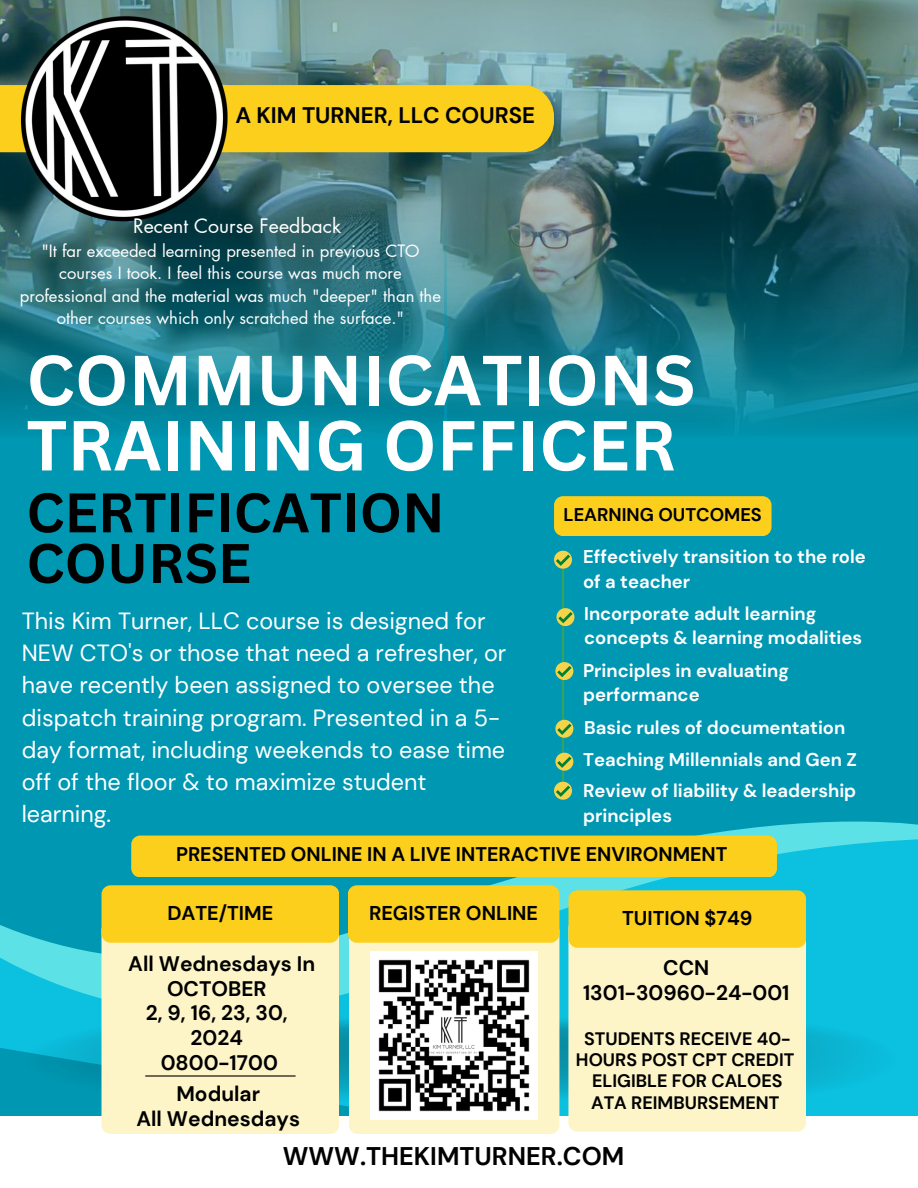
<style>
.page{position:relative;width:918px;height:1188px;background:#0097b2}
.page>*{position:absolute;margin:0;border:0;box-sizing:border-box;transform-origin:0 0}
.t1{font:700 69.15px/65.2px "Canva Sans";color:#fff}
.t2{font:700 54.45px "Canva Sans";color:#000}
.t3{font:700 25.5px "DM Sans";color:#000}
.t4{font:23.4px/32.1px "DM Sans";color:#fff}
.t5{font:700 22.5px "DM Sans";color:#000}
.t6{font:700 21px/24.8px "DM Sans";color:#000;text-align:center}
.t7{font:700 19.95px "DM Sans";color:#000}
.t8{font:700 19.8px "DM Sans";color:#000}
.t9{font:19.5px "Futura LT Pro";color:#fff}
.t10{font:700 18.45px/24.8px "DM Sans";color:#fff}
.t11{font:700 18.3px "DM Sans";color:#000}
.t12{font:700 18px/21.3px "DM Sans";color:#000;text-align:center}
.t13{font:16.65px/22.5px "Futura LT Pro";color:#fff;text-align:center}
</style>
<div class="page">
<svg style="left:0;top:577px;width:918px;height:539px"></svg>
<div style="left:0;top:1116px;width:918px;height:72px;background:#fff"></div>
<img style="left:22px;top:1012px;width:79px;height:94px">
<img style="left:339px;top:1012px;width:10px;height:94px">
<img style="left:559px;top:1012px;width:344px;height:94px">
<div style="left:101px;top:921px;width:238px;height:213px;background:#fdf5c8;border-radius:9px"></div>
<div style="left:568px;top:919px;width:238px;height:213px;background:#fdf5c8;border-radius:9px"></div>
<div style="left:101px;top:885px;width:238px;height:58px;background:#fbcf1c;border-radius:9px"></div>
<div style="left:349px;top:922px;width:210px;height:212px;background:#fdf5c8;border-radius:9px"></div>
<div style="left:348px;top:885px;width:211px;height:58px;background:#fbcf1c;border-radius:9px"></div>
<img style="left:0;top:0;width:918px;height:204px">
<img style="left:0;top:204px;width:918px;height:225px">
<div style="left:131px;top:836px;width:646px;height:41px;background:#fbcf1c;border-radius:9px"></div>
<hr style="left:562px;top:569px;width:2px;height:213px;background:#31a463">
<svg style="left:554px;top:551px;width:18px;height:18px"></svg>
<svg style="left:556px;top:608px;width:18px;height:18px"></svg>
<svg style="left:555px;top:662px;width:18px;height:18px"></svg>
<svg style="left:555px;top:720px;width:18px;height:18px"></svg>
<svg style="left:555px;top:753px;width:18px;height:18px"></svg>
<svg style="left:554px;top:782px;width:18px;height:18px"></svg>
<div style="left:554px;top:496px;width:218px;height:40px;background:#fbcf1c;border-radius:9px"></div>
<div style="left:0;top:85px;width:554px;height:67px;background:#fbcf1c"></div>
<img style="left:16px;top:9px;width:219px;height:219px">
<img style="left:370px;top:952px;width:168px;height:167px">
<hr style="left:145px;top:1075px;width:151px;height:2px;background:#000">
<div style="left:569px;top:890px;width:237px;height:58px;background:#fbcf1c;border-radius:9px"></div>
<p class="t5" style="left:235px;top:101px;width:301px">A KIM TURNER, LLC COURSE</p>
<p class="t9" style="left:133px;top:217px;width:210px">Recent Course Feedback</p>
<p class="t13" style="left:20px;top:240px;width:423px">"It far exceeded learning presented in previous CTO courses I took. I feel this course was much more professional and the material was much "deeper" than the other courses which only scratched the surface."</p>
<p class="t1" style="left:26px;top:346px;width:671px">COMMUNICATIONS<br>TRAINING OFFICER</p>
<p class="t2" style="left:26px;top:474px;width:420px">CERTIFICATION</p>
<p class="t2" style="left:26px;top:525px;width:226px">COURSE</p>
<p class="t11" style="left:564px;top:503px;width:200px">LEARNING OUTCOMES</p>
<p class="t10" style="left:583px;top:545px;width:284px">Effectively transition to the role of a teacher</p>
<p class="t10" style="left:584px;top:601px;width:279px">Incorporate adult learning concepts &amp; learning modalities</p>
<p class="t10" style="left:583px;top:658px;width:207px">Principles in evaluating performance</p>
<p class="t10" style="left:584px;top:715px;width:263px">Basic rules of documentation</p>
<p class="t10" style="left:583px;top:748px;width:275px">Teaching Millennials and Gen Z</p>
<p class="t10" style="left:583px;top:778px;width:275px">Review of liability &amp; leadership principles</p>
<p class="t4" style="left:22px;top:605px;width:486px">This Kim Turner, LLC course is designed for NEW CTO's or those that need a refresher, or have recently been assigned to oversee the dispatch training program. Presented in a 5- day format, including weekends to ease time off of the floor &amp; to maximize student learning.</p>
<p class="t8" style="left:176px;top:842px;width:553px">PRESENTED ONLINE IN A LIVE INTERACTIVE ENVIRONMENT</p>
<p class="t7" style="left:167px;top:900px;width:107px">DATE/TIME</p>
<p class="t7" style="left:369px;top:900px;width:171px">REGISTER ONLINE</p>
<p class="t6" style="left:128px;top:951px;width:188px">All Wednesdays In<br>OCTOBER</p>
<p class="t6" style="left:146px;top:1001px;width:143px">2, 9, 16, 23, 30,</p>
<p class="t6" style="left:191px;top:1026px;width:54px">2024</p>
<p class="t6" style="left:161px;top:1050px;width:119px">0800-1700</p>
<p class="t6" style="left:176px;top:1082px;width:85px">Modular</p>
<p class="t6" style="left:136px;top:1107px;width:165px">All Wednesdays</p>
<p class="t7" style="left:622px;top:905px;width:132px">TUITION $749</p>
<p class="t6" style="left:663px;top:955px;width:48px">CCN</p>
<p class="t6" style="left:583px;top:980px;width:208px">1301-30960-24-001</p>
<p class="t12" style="left:576px;top:1028px;width:220px">STUDENTS RECEIVE 40-<br>HOURS POST CPT CREDIT</p>
<p class="t12" style="left:591px;top:1070px;width:193px;text-align:left">ELIGIBLE FOR CALOES<br>ATA REIMBURSEMENT</p>
<p class="t3" style="left:283px;top:1140px;width:343px">WWW.THEKIMTURNER.COM</p>
</div>
